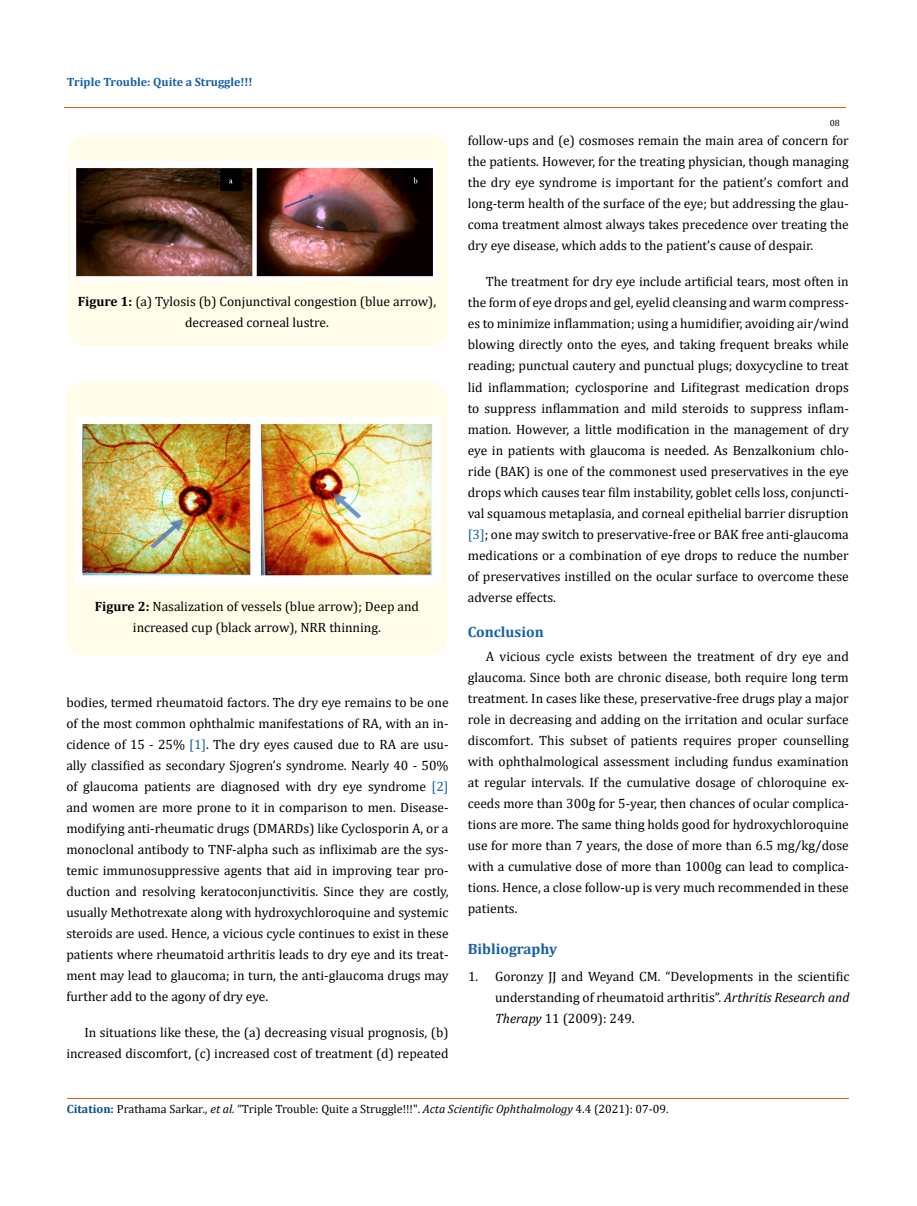
<style>
.page{position:relative;width:917px;height:1206px;background:#fff}
.page>*{position:absolute;margin:0;border:0;box-sizing:border-box;transform-origin:0 0}
.t1{font:700 15px "Cambria";color:#1560a6}
.t2{font:13.5px/21px "Cambria";color:#000;text-align:justify}
.t3{font:12px "Cambria";color:#000}
.t4{font:700 12px "Cambria";color:#1560a6}
.t5{font:9px "Cambria";color:#000}
.s1{font-weight:700}
.s2{color:#1560a6}
.s3{font-style:italic}
.s4{font-weight:700;color:#035089}
</style>
<div class="page">
<div style="left:66px;top:381px;width:381px;height:275px;background:#fffde9;border-radius:18px"></div>
<img style="left:75px;top:417px;width:366px;height:167px">
<hr style="left:64px;top:108px;width:781px;height:1px;background:#e05d1a">
<hr style="left:67px;top:1098px;width:781px;height:1px;background:#e05d1a">
<div style="left:68px;top:135px;width:380px;height:211px;background:#fffde9;border-radius:18px"></div>
<img style="left:71px;top:161px;width:365px;height:119px">
<p class="t4" style="left:67px;top:73px;width:187px">Triple Trouble: Quite a Struggle!!!</p>
<p class="t2" style="left:78px;top:291px;width:360px;text-align:center"><span class="s1">Figure 1:</span> (a) Tylosis (b) Conjunctival congestion (blue arrow), decreased corneal lustre.</p>
<p class="t2" style="left:95px;top:596px;width:326px;text-align:center"><span class="s1">Figure 2:</span> Nasalization of vessels (blue arrow); Deep and increased cup (black arrow), NRR thinning.</p>
<p class="t2" style="left:66px;top:691px;width:384px">bodies, termed rheumatoid factors. The dry eye remains to be one of the most common ophthalmic manifestations of RA, with an in&shy;cidence of 15 - 25% <span class="s2">[1]</span>. The dry eyes caused due to RA are usu&shy;ally classified as secondary Sjogren’s syndrome. Nearly 40 - 50% of glaucoma patients are diagnosed with dry eye syndrome <span class="s2">[2] </span>and women are more prone to it in comparison to men. Disease&shy;modifying anti-rheumatic drugs (DMARDs) like Cyclosporin A, or a monoclonal antibody to TNF-alpha such as infliximab are the sys&shy;temic immunosuppressive agents that aid in improving tear pro&shy;duction and resolving keratoconjunctivitis. Since they are costly, usually Methotrexate along with hydroxychloroquine and systemic steroids are used. Hence, a vicious cycle continues to exist in these patients where rheumatoid arthritis leads to dry eye and its treat&shy;ment may lead to glaucoma; in turn, the anti-glaucoma drugs may further add to the agony of dry eye.</p>
<p class="t2" style="left:66px;top:1021px;width:384px;text-align:right">In situations like these, the (a) decreasing visual prognosis, (b) increased discomfort, (c) increased cost of treatment (d) repeated</p>
<p class="t5" style="left:829px;top:118px;width:11px">08</p>
<p class="t2" style="left:468px;top:130px;width:382px">follow-ups and (e) cosmoses remain the main area of concern for the patients. However, for the treating physician, though managing the dry eye syndrome is important for the patient’s comfort and long-term health of the surface of the eye; but addressing the glau&shy;coma treatment almost always takes precedence over treating the dry eye disease, which adds to the patient’s cause of despair.</p>
<p class="t2" style="left:468px;top:271px;width:382px;text-indent:18px">The treatment for dry eye include artificial tears, most often in the form of eye drops and gel, eyelid cleansing and warm compress&shy;es to minimize inflammation; using a humidifier, avoiding air/wind blowing directly onto the eyes, and taking frequent breaks while reading; punctual cautery and punctual plugs; doxycycline to treat lid inflammation; cyclosporine and Lifitegrast medication drops to suppress inflammation and mild steroids to suppress inflam&shy;mation. However, a little modification in the management of dry eye in patients with glaucoma is needed. As Benzalkonium chlo&shy;ride (BAK) is one of the commonest used preservatives in the eye drops which causes tear film instability, goblet cells loss, conjuncti&shy;val squamous metaplasia, and corneal epithelial barrier disruption <span class="s2">[3]</span>; one may switch to preservative-free or BAK free anti-glaucoma medications or a combination of eye drops to reduce the number of preservatives instilled on the ocular surface to overcome these adverse effects.</p>
<p class="t1" style="left:468px;top:622px;width:77px">Conclusion</p>
<p class="t2" style="left:468px;top:646px;width:382px;text-indent:18px">A vicious cycle exists between the treatment of dry eye and glaucoma. Since both are chronic disease, both require long term treatment. In cases like these, preservative-free drugs play a major role in decreasing and adding on the irritation and ocular surface discomfort. This subset of patients requires proper counselling with ophthalmological assessment including fundus examination at regular intervals. If the cumulative dosage of chloroquine ex&shy;ceeds more than 300g for 5-year, then chances of ocular complica&shy;tions are more. The same thing holds good for hydroxychloroquine use for more than 7 years, the dose of more than 6.5 mg/kg/dose with a cumulative dose of more than 1000g can lead to complica&shy;tions. Hence, a close follow-up is very much recommended in these patients.</p>
<p class="t1" style="left:468px;top:938px;width:91px">Bibliography</p>
<p class="t2" style="left:495px;top:966px;width:356px;text-indent:-27px">1. Goronzy JJ and Weyand CM. “Developments in the scientific understanding of rheumatoid arthritis”. <span class="s3">Arthritis Research and Therapy</span> 11 (2009): 249.</p>
<p class="t3" style="left:67px;top:1102px;width:603px"><span class="s4">Citation:</span> Prathama Sarkar<span class="s3">., et al.</span> “Triple Trouble: Quite a Struggle!!!". <span class="s3">Acta Scientific Ophthalmology</span> 4.4 (2021): 07-09.</p>
</div>
